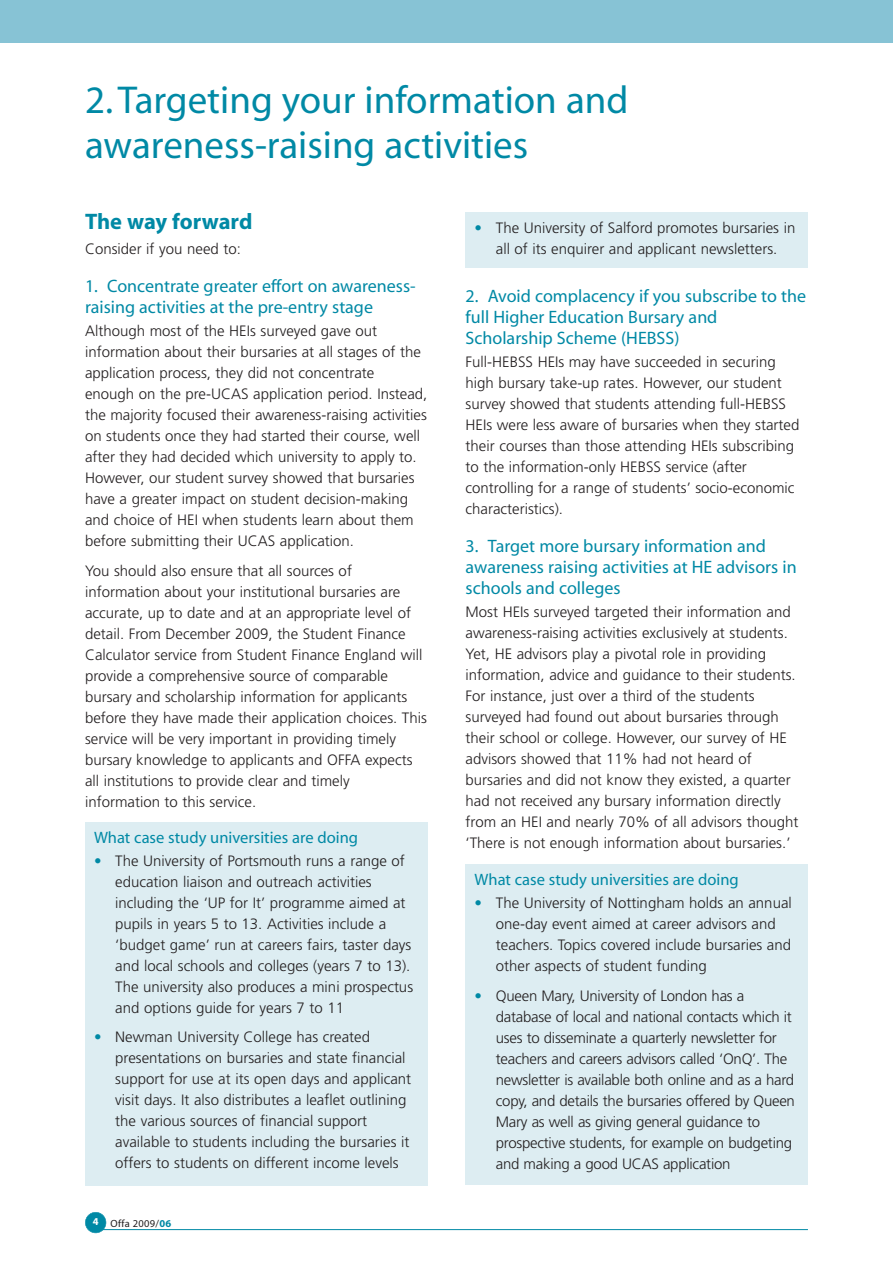
<style>
.page{position:relative;width:893px;height:1263px;background:#fff}
.page>*{position:absolute;margin:0;border:0;box-sizing:border-box;transform-origin:0 0}
.t1{font:39px/45px "Myriad";color:#0089a5}
.t2{font:700 22.5px "Myriad";letter-spacing:-.005em;color:#0089a5}
.t3{font:18px/21px "Myriad";color:#0089a5}
.t4{font:16.5px "Myriad";color:#0089a5}
.t5{font:300 15px/21px "Frutiger";color:#231f20}
.t6{font:10.5px "Myriad";letter-spacing:.025em;color:#231f20}
.t7{font:700 10.5px "Myriad";color:#fff}
.s1{color:#0089a5}
.s2{font-weight:700;color:#0089a5}
</style>
<div class="page">
<div style="left:85px;top:1212px;width:21px;height:21px;background:#0089a5;border-radius:50%"></div>
<div style="left:85px;top:1212px;width:21px;height:21px;border:1px solid #0089a5;border-radius:50%"></div>
<hr style="left:103px;top:1229px;width:705px;height:1px;background:#0089a5">
<div style="left:0;top:0;width:893px;height:43px;background:#87c3d5"></div>
<div style="left:466px;top:864px;width:342px;height:321px;background:#ddedf2"></div>
<div style="left:85px;top:822px;width:342px;height:364px;background:#ddedf2"></div>
<div style="left:466px;top:213px;width:342px;height:55px;background:#ddedf2"></div>
<h1 class="t1" style="left:85px;top:81px;width:545px">2. Targeting your information and awareness-raising activities</h1>
<h2 class="t2" style="left:85px;top:213px;width:169px">The way forward</h2>
<p class="t5" style="left:85px;top:239px;width:157px">Consider if you need to:</p>
<p class="t3" style="left:85px;top:277px;width:332px">1. Concentrate greater effort on awareness&shy;raising activities at the pre-entry stage</p>
<p class="t5" style="left:85px;top:321px;width:344px">Although most of the HEIs surveyed gave out information about their bursaries at all stages of the application process, they did not concentrate<br>enough on the pre-UCAS application period. Instead, the majority focused their awareness-raising activities on students once they had started their course, well after they had decided which university to apply to.<br>However, our student survey showed that bursaries have a greater impact on student decision-making and choice of HEI when students learn about them before submitting their UCAS application.</p>
<p class="t5" style="left:85px;top:561px;width:343px">You should also ensure that all sources of information about your institutional bursaries are accurate, up to date and at an appropriate level of detail. From December 2009, the Student Finance Calculator service from Student Finance England will provide a comprehensive source of comparable bursary and scholarship information for applicants before they have made their application choices. This service will be very important in providing timely bursary knowledge to applicants and OFFA expects all institutions to provide clear and timely information to this service.</p>
<p class="t4" style="left:94px;top:831px;width:266px">What case study universities are doing</p>
<p class="t5" style="left:115px;top:851px;width:299px;text-indent:-21px"><span class="s1">•</span> The University of Portsmouth runs a range of education liaison and outreach activities including the ‘UP for It’ programme aimed at pupils in years 5 to 13. Activities include a ‘budget game’ run at careers fairs, taster days and local schools and colleges (years 7 to 13).<br>The university also produces a mini prospectus and options guide for years 7 to 11</p>
<p class="t5" style="left:115px;top:1028px;width:297px;text-indent:-21px"><span class="s1">•</span> Newman University College has created presentations on bursaries and state financial support for use at its open days and applicant visit days. It also distributes a leaflet outlining the various sources of financial support available to students including the bursaries it offers to students on different income levels</p>
<p class="t7" style="left:93px;top:1218px;width:7px">4</p>
<p class="t6" style="left:111px;top:1220px;width:62px">Offa 2009/<span class="s2">06</span></p>
<p class="t5" style="left:475px;top:218px;width:322px;text-align:center"><span class="s1">•</span> The University of Salford promotes bursaries in all of its enquirer and applicant newsletters.</p>
<p class="t3" style="left:466px;top:287px;width:342px">2. Avoid complacency if you subscribe to the full Higher Education Bursary and<br>Scholarship Scheme (HEBSS)</p>
<p class="t5" style="left:466px;top:352px;width:335px">Full-HEBSS HEIs may have succeeded in securing high bursary take-up rates. However, our student survey showed that students attending full-HEBSS HEIs were less aware of bursaries when they started their courses than those attending HEIs subscribing to the information-only HEBSS service (after controlling for a range of students’ socio-economic characteristics).</p>
<p class="t3" style="left:466px;top:537px;width:333px">3. Target more bursary information and awareness raising activities at HE advisors in schools and colleges</p>
<p class="t5" style="left:466px;top:603px;width:334px">Most HEIs surveyed targeted their information and awareness-raising activities exclusively at students.<br>Yet, HE advisors play a pivotal role in providing information, advice and guidance to their students.<br>For instance, just over a third of the students surveyed had found out about bursaries through their school or college. However, our survey of HE advisors showed that 11% had not heard of bursaries and did not know they existed, a quarter had not received any bursary information directly from an HEI and nearly 70% of all advisors thought ‘There is not enough information about bursaries.’</p>
<p class="t4" style="left:475px;top:873px;width:266px">What case study universities are doing</p>
<p class="t5" style="left:496px;top:894px;width:297px;text-indent:-21px"><span class="s1">•</span> The University of Nottingham holds an annual one-day event aimed at career advisors and teachers. Topics covered include bursaries and other aspects of student funding</p>
<p class="t5" style="left:496px;top:986px;width:301px;text-indent:-21px"><span class="s1">•</span> Queen Mary, University of London has a database of local and national contacts which it uses to disseminate a quarterly newsletter for teachers and careers advisors called ‘OnQ’. The newsletter is available both online and as a hard copy, and details the bursaries offered by Queen Mary as well as giving general guidance to prospective students, for example on budgeting and making a good UCAS application</p>
</div>
